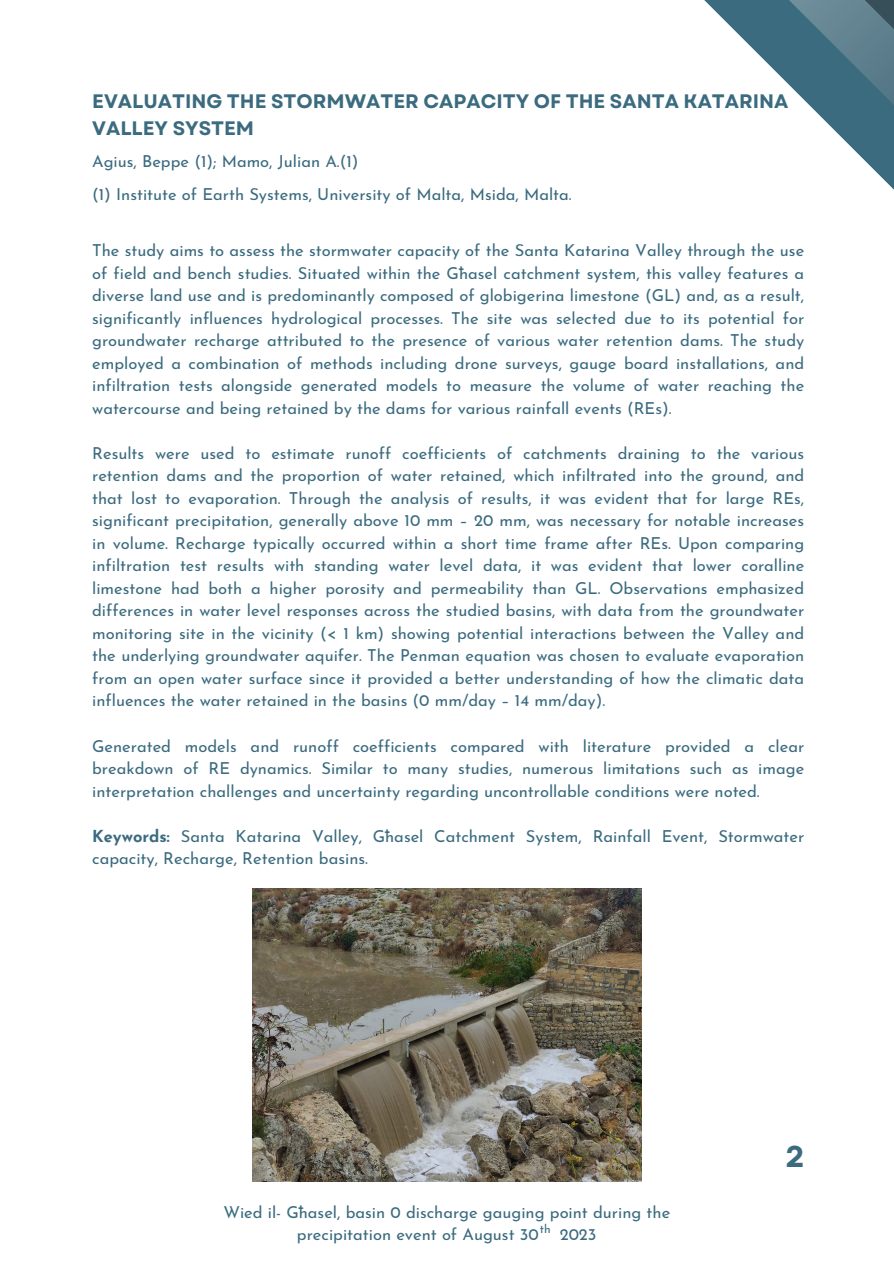
<style>
.page{position:relative;width:894px;height:1264px;background:#fff}
.page>*{position:absolute;margin:0;border:0;box-sizing:border-box;transform-origin:0 0}
.t1{font:700 30px "Garet";color:#3b6b7f}
.t2{font:700 19.5px/27px "Garet";color:#3b6b7f}
.t3{font:16.5px/22.5px "Josefin Sans";color:#3b6b7f;text-align:justify}
.t4{font:12px "Josefin Sans";color:#3b6b7f}
.s1{font-weight:700}
</style>
<div class="page">
<svg style="left:704px;top:0;width:189px;height:189px"></svg>
<img style="left:252px;top:888px;width:389px;height:293px">
<h2 class="t2" style="left:92px;top:87px;width:697px">EVALUATING THE STORMWATER CAPACITY OF THE SANTA KATARINA<br>VALLEY SYSTEM</h2>
<h2 class="t3" style="left:92px;top:151px;width:268px">Agius, Beppe (1); Mamo, Julian A.(1)</h2>
<p class="t3" style="left:92px;top:184px;width:481px">(1) Institute of Earth Systems, University of Malta, Msida, Malta.</p>
<h1 class="t3" style="left:92px;top:241px;width:713px">The study aims to assess the stormwater capacity of the Santa Katarina Valley through the use of field and bench studies. Situated within the Għasel catchment system, this valley features a diverse land use and is predominantly composed of globigerina limestone (GL) and, as a result, significantly influences hydrological processes. The site was selected due to its potential for groundwater recharge attributed to the presence of various water retention dams. The study employed a combination of methods including drone surveys, gauge board installations, and infiltration tests alongside generated models to measure the volume of water reaching the watercourse and being retained by the dams for various rainfall events (REs).</h1>
<h2 class="t3" style="left:92px;top:443px;width:713px">Results were used to estimate runoff coefficients of catchments draining to the various retention dams and the proportion of water retained, which infiltrated into the ground, and that lost to evaporation. Through the analysis of results, it was evident that for large REs, significant precipitation, generally above 10 mm – 20 mm, was necessary for notable increases in volume. Recharge typically occurred within a short time frame after REs. Upon comparing infiltration test results with standing water level data, it was evident that lower coralline limestone had both a higher porosity and permeability than GL. Observations emphasized differences in water level responses across the studied basins, with data from the groundwater monitoring site in the vicinity (&lt; 1 km) showing potential interactions between the Valley and the underlying groundwater aquifer. The Penman equation was chosen to evaluate evaporation from an open water surface since it provided a better understanding of how the climatic data influences the water retained in the basins (0 mm/day – 14 mm/day).</h2>
<h2 class="t3" style="left:92px;top:736px;width:713px">Generated models and runoff coefficients compared with literature provided a clear breakdown of RE dynamics. Similar to many studies, numerous limitations such as image interpretation challenges and uncertainty regarding uncontrollable conditions were noted.</h2>
<h2 class="t3" style="left:92px;top:826px;width:713px"><span class="s1">Keywords:</span> Santa Katarina Valley, Għasel Catchment System, Rainfall Event, Stormwater capacity, Recharge, Retention basins.</h2>
<h2 class="t3" style="left:297px;top:1202px;width:374px;text-indent:-74px">Wied il- Għasel, basin 0 discharge gauging point during the precipitation event of August 30</h2>
<p class="t4" style="left:539px;top:1223px;width:12px">th</p>
<h2 class="t3" style="left:559px;top:1224px;width:38px">2023</h2>
<p class="t1" style="left:785px;top:1134px;width:21px">2</p>
</div>
